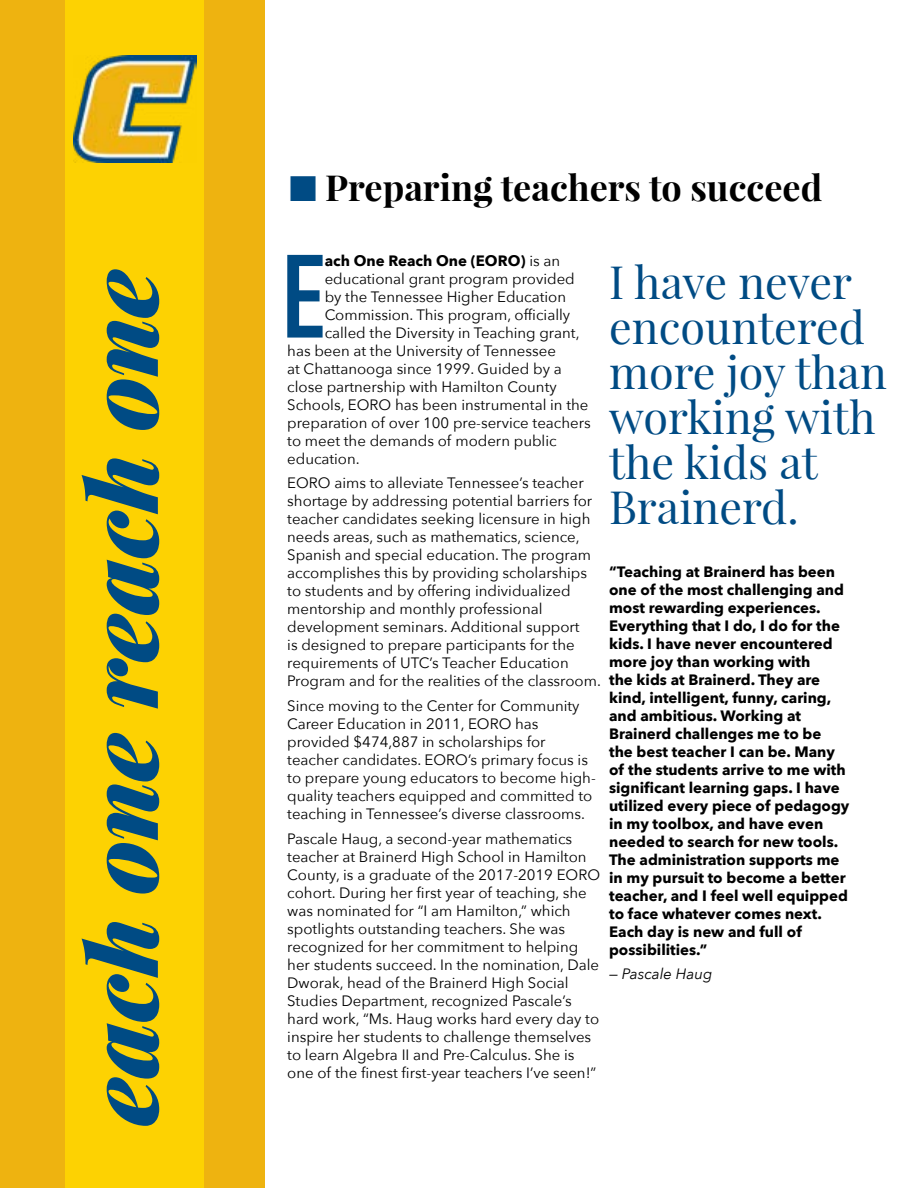
<style>
.page{position:relative;width:918px;height:1188px;background:#fff}
.page>*{position:absolute;margin:0;border:0;box-sizing:border-box;transform-origin:0 0}
.t1{font:700 116.1px "DIN Condensed";color:#004b84}
.t2{font:italic 900 96px "Playfair Display";letter-spacing:-.005em;color:#004b84}
.t3{font:45px/45px "Playfair Display";color:#004b84}
.t4{font:700 36px "Playfair Display";color:#000}
.t5{font:15px/18px "Avenir Next";color:#000}
.t6{font:700 15px/18px "Avenir Next";color:#000}
.t7{font:italic 15px "Avenir Next";color:#000}
.s1{color:#004b84}
.s2{font-weight:400}
</style>
<div class="page">
<div style="left:0;top:0;width:265px;height:1188px;background:#eeb310"></div>
<div style="left:65px;top:0;width:139px;height:1188px;background:#fdd202"></div>
<img style="left:73px;top:56px;width:123px;height:107px">
<h2 class="t2" style="left:55px;top:1126px;width:858px;rotate:-90deg">each one reach one</h2>
<h3 class="t4" style="left:289px;top:165px;width:534px"><span class="s1">■</span> Preparing teachers to succeed</h3>
<h1 class="t1" style="left:282px;top:219px;width:44px">E</h1>
<p class="t6" style="left:325px;top:251px;width:237px">ach One Reach One (EORO) <span class="s2">is an</span></p>
<p class="t5" style="left:325px;top:269px;width:252px">educational grant program provided</p>
<p class="t5" style="left:325px;top:287px;width:243px">by the Tennessee Higher Education</p>
<p class="t5" style="left:325px;top:305px;width:247px">Commission. This program, officially</p>
<p class="t5" style="left:325px;top:323px;width:256px">called the Diversity in Teaching grant,</p>
<p class="t5" style="left:287px;top:341px;width:270px">has been at the University of Tennessee</p>
<p class="t5" style="left:287px;top:359px;width:276px">at Chattanooga since 1999. Guided by a</p>
<p class="t5" style="left:287px;top:377px;width:271px">close partnership with Hamilton County</p>
<p class="t5" style="left:287px;top:395px;width:303px">Schools, EORO has been instrumental in the</p>
<p class="t5" style="left:287px;top:413px;width:305px">preparation of over 100 pre-service teachers</p>
<p class="t5" style="left:287px;top:431px;width:271px">to meet the demands of modern public</p>
<p class="t5" style="left:287px;top:449px;width:74px">education.</p>
<p class="t5" style="left:287px;top:473px;width:315px">EORO aims to alleviate Tennessee’s teacher shortage by addressing potential barriers for teacher candidates seeking licensure in high needs areas, such as mathematics, science, Spanish and special education. The program accomplishes this by providing scholarships to students and by offering individualized mentorship and monthly professional development seminars. Additional support<br>is designed to prepare participants for the requirements of UTC’s Teacher Education Program and for the realities of the classroom.</p>
<p class="t5" style="left:287px;top:696px;width:310px">Since moving to the Center for Community Career Education in 2011, EORO has provided $474,887 in scholarships for teacher candidates. EORO’s primary focus is to prepare young educators to become high&shy;quality teachers equipped and committed to teaching in Tennessee’s diverse classrooms.</p>
<p class="t5" style="left:287px;top:829px;width:314px">Pascale Haug, a second-year mathematics teacher at Brainerd High School in Hamilton County, is a graduate of the 2017-2019 EORO cohort. During her first year of teaching, she was nominated for “I am Hamilton,” which spotlights outstanding teachers. She was recognized for her commitment to helping her students succeed. In the nomination, Dale Dworak, head of the Brainerd High Social Studies Department, recognized Pascale’s hard work, “Ms. Haug works hard every day to inspire her students to challenge themselves to learn Algebra II and Pre-Calculus. She is one of the finest first-year teachers I’ve seen!”</p>
<h3 class="t3" style="left:609px;top:260px;width:279px">I have never encountered more joy than working with the kids at<br>Brainerd.</h3>
<p class="t6" style="left:609px;top:562px;width:242px">“Teaching at Brainerd has been one of the most challenging and most rewarding experiences.<br>Everything that I do, I do for the kids. I have never encountered more joy than working with<br>the kids at Brainerd. They are kind, intelligent, funny, caring, and ambitious. Working at<br>Brainerd challenges me to be<br>the best teacher I can be. Many of the students arrive to me with significant learning gaps. I have utilized every piece of pedagogy in my toolbox, and have even needed to search for new tools.<br>The administration supports me in my pursuit to become a better teacher, and I feel well equipped to face whatever comes next.<br>Each day is new and full of possibilities.”</p>
<p class="t7" style="left:609px;top:961px;width:105px">— Pascale Haug</p>
</div>
